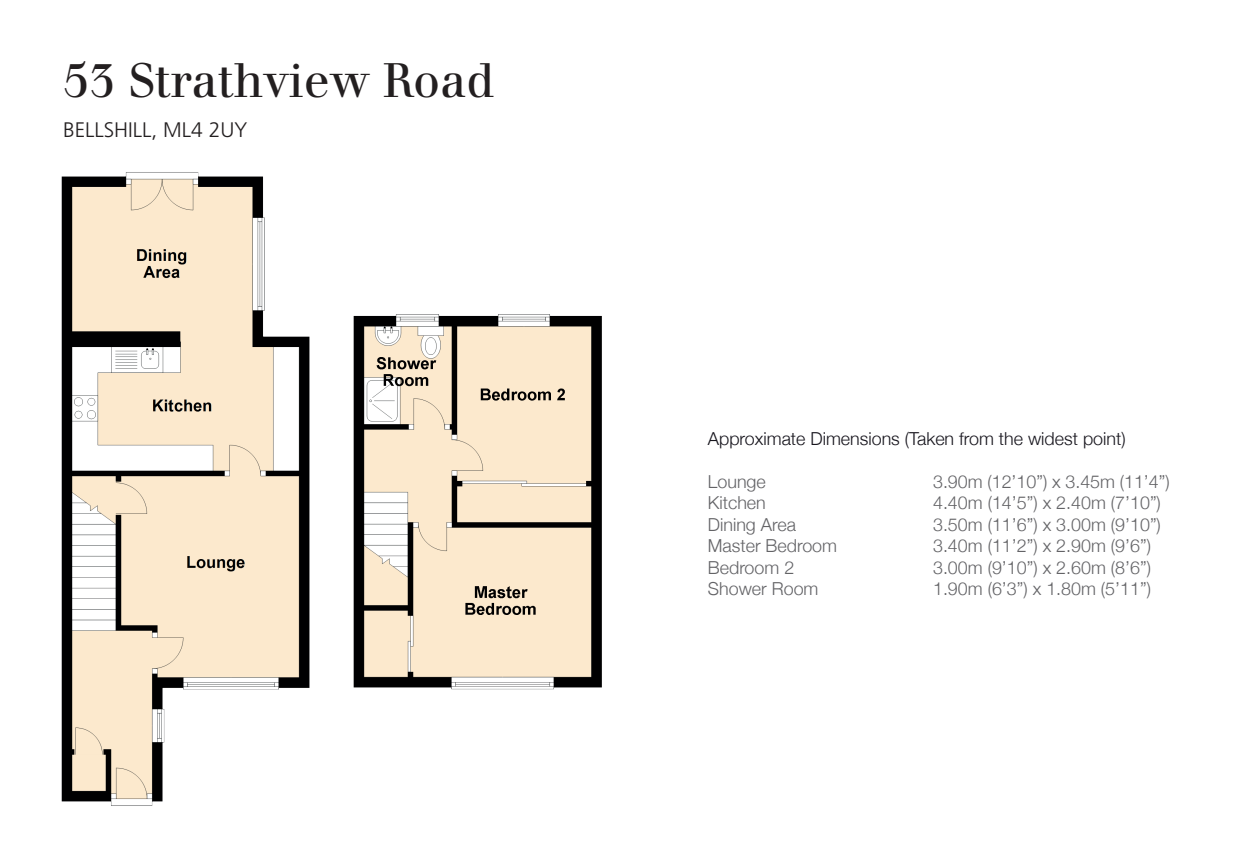
<style>
.page{position:relative;width:1260px;height:864px;background:#fff}
.page>*{position:absolute;margin:0;border:0;box-sizing:border-box;transform-origin:0 0}
.t1{font:47.25px "Justus";color:#231f20}
.t2{font:300 21px "Frutiger";color:#231f20}
.t3{font:300 17.85px "Helvetica Neue";color:#636366}
.t4{font:300 17.85px "Helvetica Neue";color:#17151d}
</style>
<div class="page">
<img style="left:353px;top:314px;width:249px;height:376px">
<img style="left:61px;top:172px;width:249px;height:634px">
<h1 class="t1" style="left:63px;top:52px;width:433px">53 Strathview Road</h1>
<p class="t2" style="left:63px;top:118px;width:186px">BELLSHILL, ML4 2UY</p>
<p class="t4" style="left:708px;top:424px;width:419px">Approximate Dimensions (Taken from the widest point)</p>
<p class="t3" style="left:708px;top:466px;width:59px">Lounge</p>
<p class="t3" style="left:933px;top:466px;width:238px">3.90m (12’10”) x 3.45m (11’4”)</p>
<p class="t3" style="left:708px;top:488px;width:59px">Kitchen</p>
<p class="t3" style="left:933px;top:488px;width:229px">4.40m (14’5”) x 2.40m (7’10”)</p>
<p class="t3" style="left:708px;top:509px;width:90px">Dining Area</p>
<p class="t3" style="left:933px;top:509px;width:229px">3.50m (11’6”) x 3.00m (9’10”)</p>
<p class="t3" style="left:708px;top:531px;width:131px">Master Bedroom</p>
<p class="t3" style="left:933px;top:531px;width:219px">3.40m (11’2”) x 2.90m (9’6”)</p>
<p class="t3" style="left:708px;top:552px;width:88px">Bedroom 2</p>
<p class="t3" style="left:933px;top:552px;width:219px">3.00m (9’10”) x 2.60m (8’6”)</p>
<p class="t3" style="left:708px;top:574px;width:112px">Shower Room</p>
<p class="t3" style="left:933px;top:574px;width:219px">1.90m (6’3”) x 1.80m (5’11”)</p>
</div>
